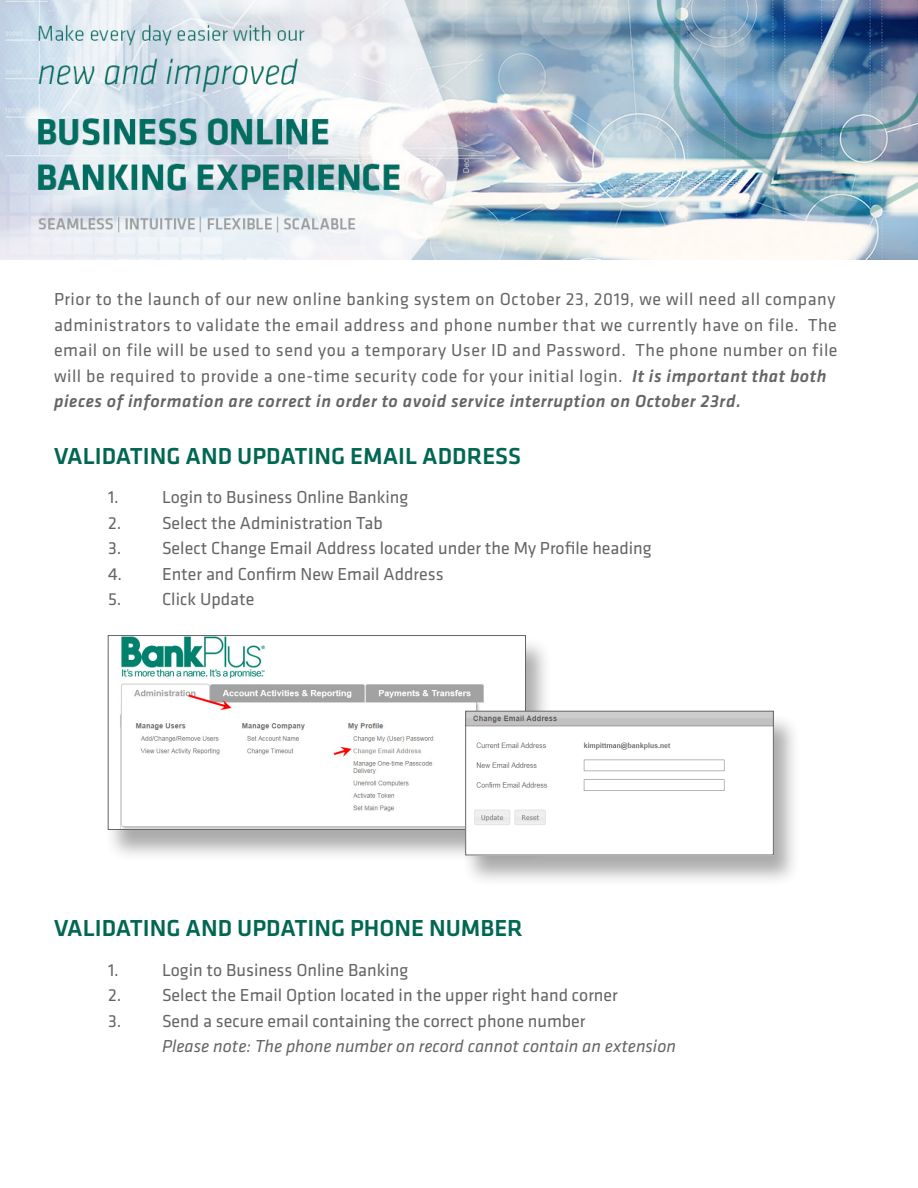
<style>
.page{position:relative;width:918px;height:1188px;background:#fff}
.page>*{position:absolute;margin:0;border:0;box-sizing:border-box;transform-origin:0 0}
.t1{font:500 24px "Klavika";color:#006753}
.t2{font:18px/25.5px "Klavika";letter-spacing:.025em;color:#666565}
.t3{font:18px "Klavika";color:#666565}
.t4{font:italic 18px "Klavika";color:#666565}
.s1{font-weight:500;font-style:italic}
</style>
<div class="page">
<img style="left:0;top:0;width:918px;height:259px">
<div style="left:104px;top:637px;width:449px;height:224px;background:#231f20;opacity:.38"></div>
<img style="left:110px;top:637px;width:414px;height:191px">
<div style="left:108px;top:635px;width:418px;height:195px;border:1px solid #666565"></div>
<div style="left:462px;top:712px;width:338px;height:175px;background:#231f20;opacity:.38"></div>
<img style="left:467px;top:713px;width:305px;height:140px">
<div style="left:465px;top:711px;width:309px;height:144px;border:1px solid #666565"></div>
<p class="t2" style="left:54px;top:286px;width:785px">Prior to the launch of our new online banking system on October 23, 2019, we will need all company administrators to validate the email address and phone number that we currently have on file. The email on file will be used to send you a temporary User ID and Password. The phone number on file will be required to provide a one-time security code for your initial login. <span class="s1">It is important that both pieces of information are correct in order to avoid service interruption on October 23rd.</span></p>
<p class="t1" style="left:54px;top:439px;width:469px">VALIDATING AND UPDATING EMAIL ADDRESS</p>
<p class="t3" style="left:108px;top:486px;width:302px">1. Login to Business Online Banking</p>
<p class="t3" style="left:108px;top:511px;width:276px">2. Select the Administration Tab</p>
<p class="t3" style="left:108px;top:537px;width:545px">3. Select Change Email Address located under the My Profile heading</p>
<p class="t3" style="left:108px;top:562px;width:337px">4. Enter and Confirm New Email Address</p>
<p class="t3" style="left:108px;top:588px;width:148px">5. Click Update</p>
<p class="t1" style="left:54px;top:912px;width:470px">VALIDATING AND UPDATING PHONE NUMBER</p>
<p class="t3" style="left:108px;top:958px;width:302px">1. Login to Business Online Banking</p>
<p class="t3" style="left:108px;top:984px;width:511px">2. Select the Email Option located in the upper right hand corner</p>
<p class="t3" style="left:108px;top:1009px;width:479px">3. Send a secure email containing the correct phone number</p>
<p class="t4" style="left:162px;top:1035px;width:515px">Please note: The phone number on record cannot contain an extension</p>
</div>
